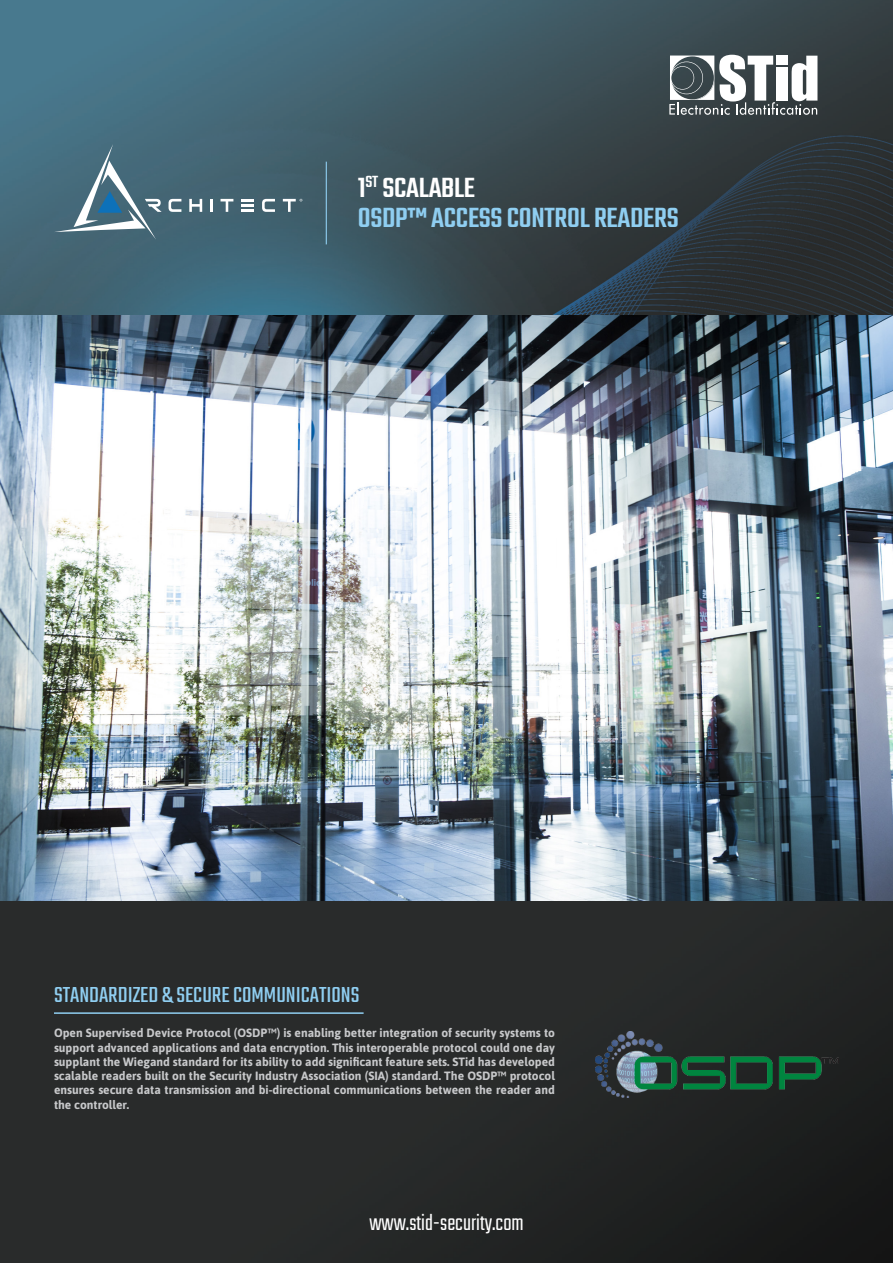
<style>
.page{position:relative;width:893px;height:1263px;background:#fff}
.page>*{position:absolute;margin:0;border:0;box-sizing:border-box;transform-origin:0 0}
.t1{font:500 30px/30px "Teko";letter-spacing:-.01em;color:#8fcef1}
.avatage_-_titre{font:24px "Teko";color:#8fcef1}
.t2{font:300 24px "Teko";color:#fff}
.texte_courant{font:700 12px/14.2px "Asap";color:#c7c8ca;text-align:justify}
.s1{color:#fff}
</style>
<div class="page">
<img style="left:0;top:0;width:893px;height:1263px">
<hr style="left:326px;top:162px;width:1px;height:82px;background:#8fcef1">
<svg style="left:669px;top:55px;width:148px;height:60px"></svg>
<hr style="left:54px;top:1012px;width:310px;height:2px;background:#8fcef1">
<svg style="left:169px;top:199px;width:12px;height:13px"></svg>
<svg style="left:189px;top:199px;width:13px;height:13px"></svg>
<svg style="left:210px;top:199px;width:3px;height:13px"></svg>
<svg style="left:221px;top:199px;width:12px;height:13px"></svg>
<svg style="left:241px;top:199px;width:13px;height:13px"></svg>
<svg style="left:262px;top:199px;width:13px;height:13px"></svg>
<svg style="left:54px;top:144px;width:108px;height:96px;background:#5b7c8c"></svg>
<svg style="left:283px;top:199px;width:19px;height:13px"></svg>
<img style="left:595px;top:1031px;width:244px;height:66px">
<img style="left:0;top:315px;width:893px;height:585px">
<p class="t1" style="left:358px;top:175px;width:322px"><span class="s1">1</span><sup>ST</sup> <span class="s1">SCALABLE<br></span>OSDP™ ACCESS CONTROL READERS</p>
<p class="avatage_-_titre" style="left:54px;top:981px;width:307px">STANDARDIZED &amp; SECURE COMMUNICATIONS</p>
<p class="texte_courant" style="left:54px;top:1025px;width:502px">Open Supervised Device Protocol (OSDP™) is enabling better integration of security systems to support advanced applications and data encryption. This interoperable protocol could one day supplant the Wiegand standard for its ability to add significant feature sets. STid has developed scalable readers built on the Security Industry Association (SIA) standard. The OSDP™ protocol ensures secure data transmission and bi-directional communications between the reader and the controller.</p>
<h2 class="t2" style="left:369px;top:1209px;width:156px">www.stid-security.com</h2>
</div>
